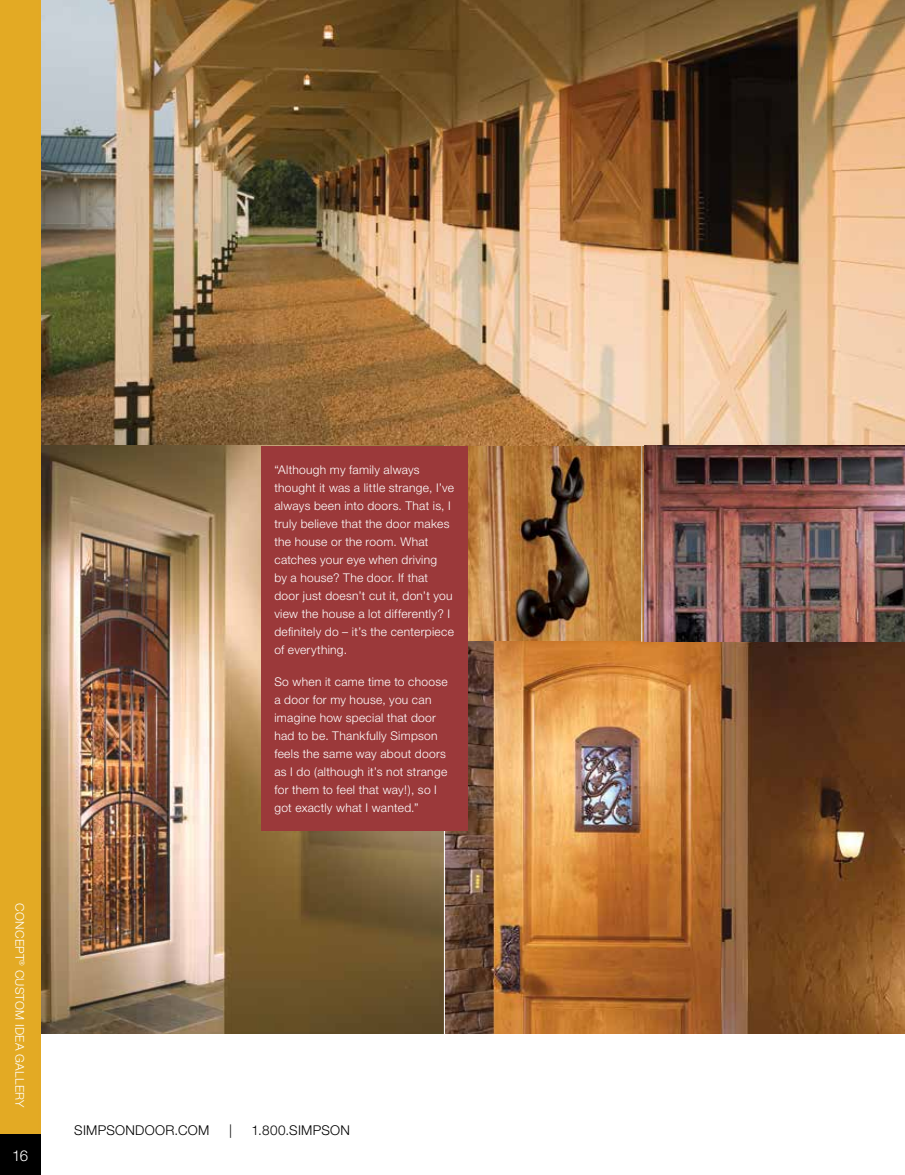
<style>
.page{position:relative;width:905px;height:1175px;background:#fff}
.page>*{position:absolute;margin:0;border:0;box-sizing:border-box;transform-origin:0 0}
.t1{font:300 15px "Helvetica Neue";color:#fff}
.t2{font:300 13.5px "Helvetica Neue";letter-spacing:.02em;color:#000}
.t3{font:300 12px/18px "Helvetica Neue";letter-spacing:.025em;color:#fff}
</style>
<div class="page">
<img style="left:467px;top:446px;width:178px;height:195px">
<img style="left:40px;top:0;width:864px;height:446px">
<img style="left:40px;top:445px;width:405px;height:588px">
<img style="left:445px;top:641px;width:459px;height:392px">
<hr style="left:444px;top:446px;width:1px;height:590px;background:#fff">
<hr style="left:641px;top:445px;width:1px;height:196px;background:#fff">
<div style="left:261px;top:446px;width:206px;height:384px;background:#9b393a"></div>
<img style="left:645px;top:446px;width:259px;height:195px">
<div style="left:0;top:0;width:40px;height:1134px;background:#e3aa24"></div>
<div style="left:0;top:1134px;width:40px;height:40px;background:#000"></div>
<p class="t3" style="left:29px;top:903px;width:206px;rotate:90deg">concept<sup>®</sup> custom idea gallery</p>
<p class="t1" style="left:12px;top:1146px;width:17px">16</p>
<p class="t3" style="left:274px;top:460px;width:181px">“Although my family always thought it was a little strange, I’ve always been into doors. That is, I truly believe that the door makes the house or the room. What catches your eye when driving<br>by a house? The door. If that door just doesn’t cut it, don’t you view the house a lot differently? I definitely do – it’s the centerpiece of everything.</p>
<p class="t3" style="left:274px;top:672px;width:175px">So when it came time to choose a door for my house, you can imagine how special that door had to be. Thankfully Simpson feels the same way about doors as I do (although it’s not strange for them to feel that way!), so I got exactly what I wanted.”</p>
<p class="t2" style="left:74px;top:1121px;width:137px">simpsondoor.com</p>
<p class="t2" style="left:229px;top:1121px;width:4px">|</p>
<p class="t2" style="left:251px;top:1121px;width:100px">1.800.simpson</p>
</div>
